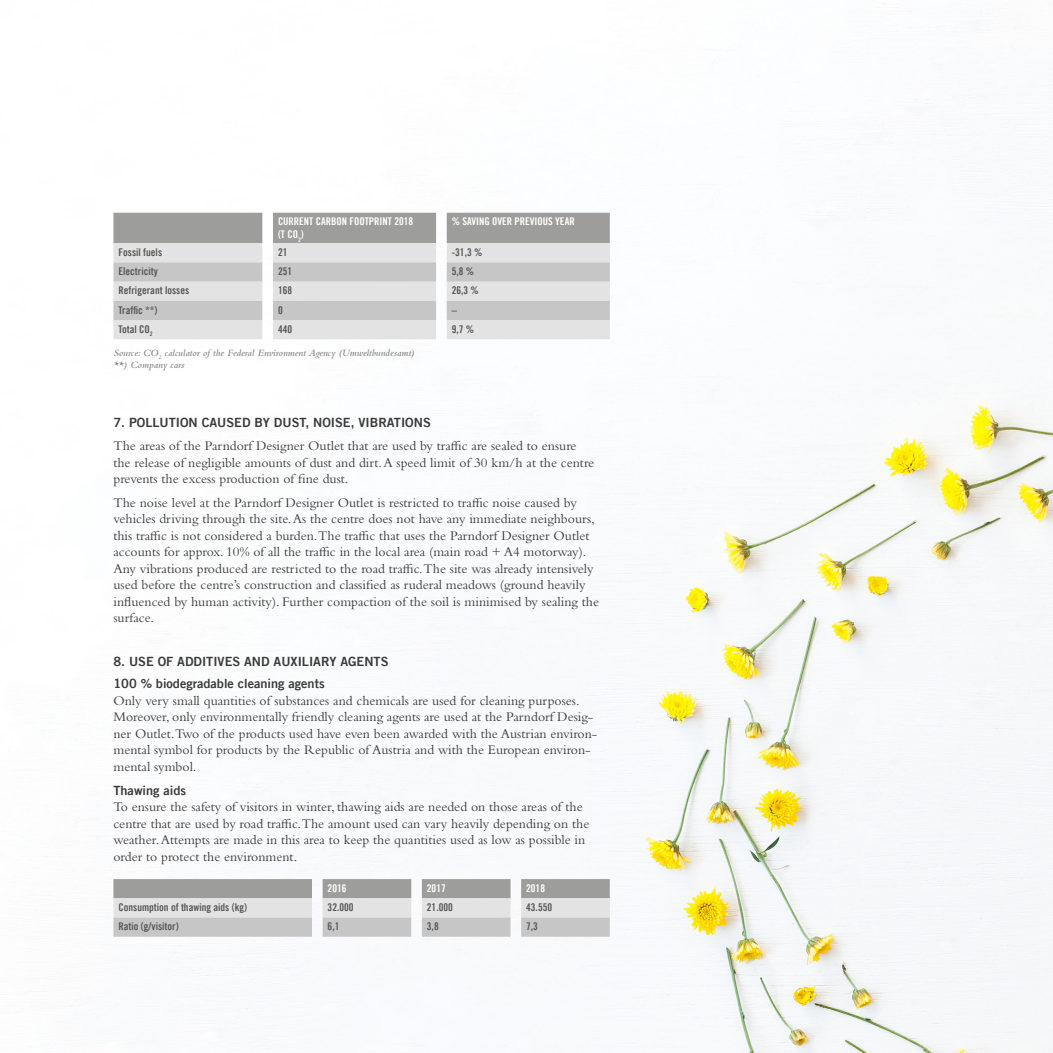
<style>
.page{position:relative;width:1053px;height:1053px;background:#fff}
.page>*{position:absolute;margin:0;border:0;box-sizing:border-box;transform-origin:0 0}
.t1{font:13.75px/16.5px "Bembo Std";color:#3c3c3b}
.t2{font:12.75px/22.4px "Trade Gothic LT Bold Two";color:#3c3c3b}
.t3{font:10.62px "Trade Gothic LT Bold Cond Twenty";color:#575756}
.t4{font:10.62px/12.8px "Trade Gothic LT Bold Cond Twenty";color:#fff}
.t5{font:italic 600 10px/12px "Bembo Std";color:#878787}
</style>
<div class="page">
<img style="left:16px;top:4px;width:1036px;height:1048px">
<svg style="left:113px;top:879px;width:496px;height:57px;background:#c5c6c5"></svg>
<div style="left:113px;top:213px;width:496px;height:30px;background:#9d9d9c"></div>
<div style="left:113px;top:243px;width:496px;height:96px;background:#e3e3e3"></div>
<svg style="left:113px;top:262px;width:496px;height:58px;background:#d2d2d2"></svg>
<p class="t4" style="left:278px;top:215px;width:137px">CURRENT CARBON FOOTPRINT 2018 (T CO<sub>2</sub>)</p>
<p class="t4" style="left:451px;top:215px;width:124px">% SAVING OVER PREVIOUS YEAR</p>
<p class="t3" style="left:118px;top:245px;width:45px">Fossil fuels</p>
<p class="t3" style="left:278px;top:245px;width:11px">21</p>
<p class="t3" style="left:451px;top:245px;width:32px">-31,3 %</p>
<p class="t3" style="left:118px;top:265px;width:41px">Electricity</p>
<p class="t3" style="left:278px;top:265px;width:16px">251</p>
<p class="t3" style="left:451px;top:265px;width:24px">5,8 %</p>
<p class="t3" style="left:118px;top:284px;width:72px">Refrigerant losses</p>
<p class="t3" style="left:278px;top:284px;width:16px">168</p>
<p class="t3" style="left:451px;top:284px;width:29px">26,3 %</p>
<p class="t3" style="left:118px;top:303px;width:41px">Traffic **)</p>
<p class="t3" style="left:278px;top:303px;width:6px">0</p>
<p class="t3" style="left:451px;top:303px;width:7px">–</p>
<p class="t3" style="left:118px;top:322px;width:36px">Total CO<sub>2</sub></p>
<p class="t3" style="left:278px;top:322px;width:16px">440</p>
<p class="t3" style="left:451px;top:322px;width:24px">9,7 %</p>
<p class="t5" style="left:113px;top:347px;width:303px">Source: CO<sub>2</sub> calculator of the Federal Environment Agency (Umweltbundesamt) **) Company cars</p>
<p class="t2" style="left:113px;top:410px;width:319px">7. POLLUTION CAUSED BY DUST, NOISE, VIBRATIONS</p>
<p class="t1" style="left:113px;top:437px;width:482px">The areas of the Parndorf Designer Outlet that are used by traffic are sealed to ensure the release of negligible amounts of dust and dirt. A speed limit of 30 km/h at the centre prevents the excess production of fine dust.</p>
<p class="t1" style="left:113px;top:494px;width:487px">The noise level at the Parndorf Designer Outlet is restricted to traffic noise caused by vehicles driving through the site. As the centre does not have any immediate neighbours, this traffic is not considered a burden.The traffic that uses the Parndorf Designer Outlet accounts for approx. 10% of all the traffic in the local area (main road + A4 motorway).<br>Any vibrations produced are restricted to the road traffic.The site was already intensively used before the centre’s construction and classified as ruderal meadows (ground heavily influenced by human activity). Further compaction of the soil is minimised by sealing the surface.</p>
<p class="t2" style="left:113px;top:650px;width:276px">8. USE OF ADDITIVES AND AUXILIARY AGENTS<br>100 % biodegradable cleaning agents</p>
<p class="t1" style="left:113px;top:692px;width:485px">Only very small quantities of substances and chemicals are used for cleaning purposes.<br>Moreover, only environmentally friendly cleaning agents are used at the Parndorf Desig&shy;ner Outlet.Two of the products used have even been awarded with the Austrian environ&shy;mental symbol for products by the Republic of Austria and with the European environ&shy;mental symbol.</p>
<p class="t2" style="left:113px;top:778px;width:74px">Thawing aids</p>
<p class="t1" style="left:113px;top:798px;width:477px">To ensure the safety of visitors in winter, thawing aids are needed on those areas of the centre that are used by road traffic.The amount used can vary heavily depending on the weather. Attempts are made in this area to keep the quantities used as low as possible in order to protect the environment.</p>
<p class="t4" style="left:327px;top:881px;width:20px">2016</p>
<p class="t4" style="left:427px;top:881px;width:20px">2017</p>
<p class="t4" style="left:526px;top:881px;width:20px">2018</p>
<p class="t3" style="left:118px;top:900px;width:130px">Consumption of thawing aids (kg)</p>
<p class="t3" style="left:327px;top:900px;width:27px">32.000</p>
<p class="t3" style="left:427px;top:900px;width:27px">21.000</p>
<p class="t3" style="left:526px;top:900px;width:27px">43.550</p>
<p class="t3" style="left:118px;top:919px;width:62px">Ratio (g/visitor)</p>
<p class="t3" style="left:327px;top:919px;width:13px">6,1</p>
<p class="t3" style="left:427px;top:919px;width:13px">3,8</p>
<p class="t3" style="left:526px;top:919px;width:13px">7,3</p>
</div>
